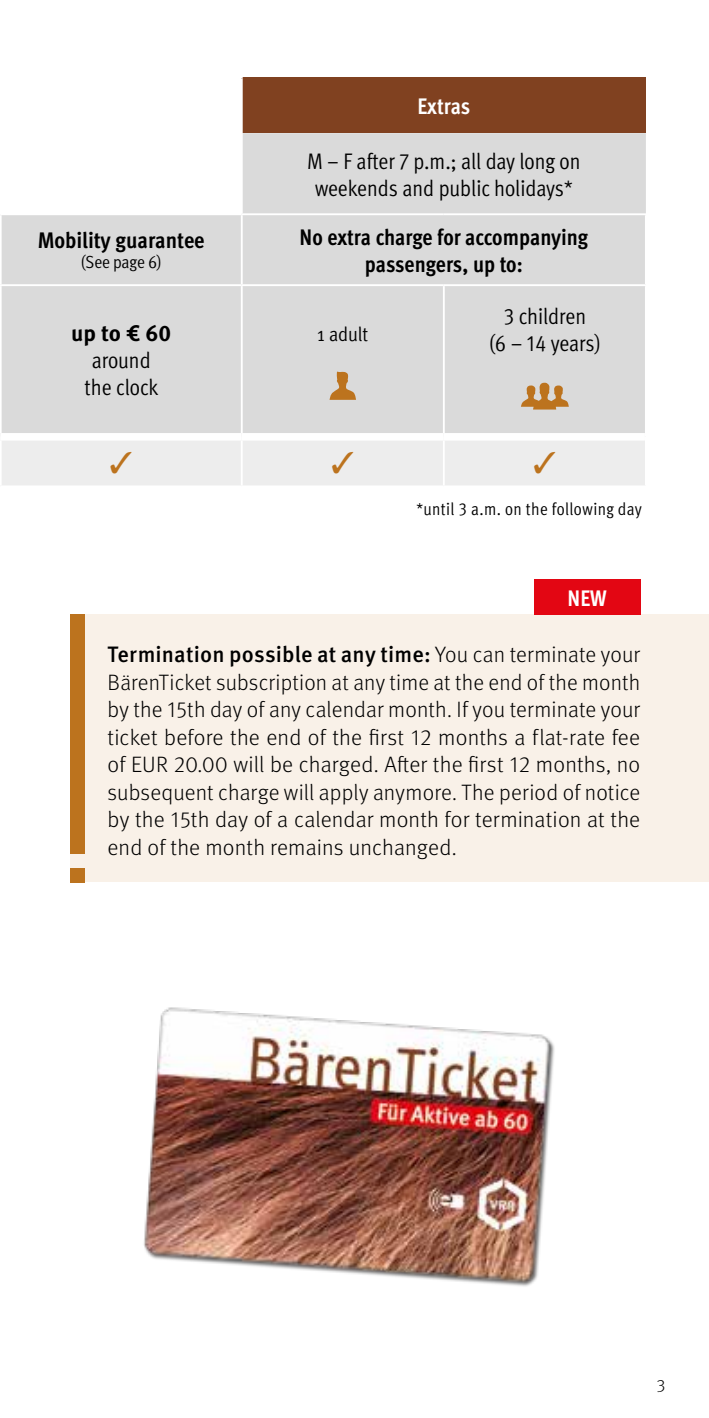
<style>
.page{position:relative;width:709px;height:1418px;background:#fff}
.page>*{position:absolute;margin:0;border:0;box-sizing:border-box;transform-origin:0 0}
.t1{font:22.5px/27px "Meta Pro Cond Norm";color:#000;text-align:center}
.t2{font:700 condensed 22.5px/27px "Meta Pro";color:#000;text-align:center}
.t3{font:700 condensed 22.5px "Meta Pro";color:#fff}
.t4{font:700 22.5px "Meta Pro";color:#000}
.t5{font:300 22.25px/27.5px "Meta Pro";letter-spacing:.005em;color:#000;text-align:justify}
.t6{font:20px "Meta Pro Cond Norm";color:#000}
.t7{font:condensed 17.5px "Meta Pro";letter-spacing:.02em;color:#000}
.t8{font:300 17.5px "Meta Pro";color:#000}
.s1{font-weight:500}
</style>
<div class="page">
<div style="left:242px;top:78px;width:404px;height:55px;background:#804120"></div>
<svg style="left:2px;top:133px;width:644px;height:300px;background:#ddd"></svg>
<hr style="left:645px;top:215px;width:2px;height:69px;background:#fff">
<hr style="left:0;top:284px;width:242px;height:2px;background:#fff">
<hr style="left:242px;top:284px;width:202px;height:2px;background:#fff">
<hr style="left:444px;top:284px;width:203px;height:2px;background:#fff">
<hr style="left:443px;top:286px;width:2px;height:147px;background:#fff">
<hr style="left:645px;top:286px;width:2px;height:151px;background:#fff">
<hr style="left:241px;top:215px;width:2px;height:69px;background:#fff">
<hr style="left:241px;top:286px;width:2px;height:147px;background:#fff">
<hr style="left:1px;top:213px;width:241px;height:2px;background:#fff">
<hr style="left:242px;top:213px;width:202px;height:2px;background:#fff">
<hr style="left:444px;top:213px;width:203px;height:2px;background:#fff">
<hr style="left:0;top:77px;width:243px;height:2px;background:#fff">
<hr style="left:241px;top:79px;width:2px;height:54px;background:#fff">
<hr style="left:241px;top:133px;width:2px;height:80px;background:#fff">
<svg style="left:329px;top:371px;width:27px;height:29px"></svg>
<svg style="left:521px;top:382px;width:48px;height:27px"></svg>
<div style="left:71px;top:614px;width:638px;height:268px;background:#f9f1e8"></div>
<div style="left:71px;top:614px;width:14px;height:239px;background:#bc731e"></div>
<div style="left:71px;top:868px;width:14px;height:14px;background:#bc731e"></div>
<div style="left:534px;top:579px;width:106px;height:35px;background:#e30613"></div>
<img style="left:144px;top:1007px;width:411px;height:280px">
<div style="left:2px;top:441px;width:643px;height:44px;background:#ededed"></div>
<p class="t2" style="left:38px;top:226px;width:168px">Mobility guarantee</p>
<p class="t7" style="left:81px;top:249px;width:81px">(See page 6)</p>
<p class="t4" style="left:71px;top:316px;width:101px">up to € 60</p>
<p class="t1" style="left:85px;top:345px;width:75px">around the clock</p>
<p class="t3" style="left:417px;top:89px;width:54px">Extras</p>
<p class="t1" style="left:307px;top:146px;width:275px">M – F after 7 p.m.; all day long on weekends and public holidays*</p>
<p class="t2" style="left:299px;top:222px;width:290px">No extra charge for accompanying passengers, up to:</p>
<p class="t6" style="left:317px;top:319px;width:52px">1 adult</p>
<p class="t1" style="left:489px;top:301px;width:112px">3 children<br>(6 – 14 years)</p>
<p class="t7" style="left:416px;top:496px;width:226px">*until 3 a.m. on the following day</p>
<p class="t3" style="left:567px;top:580px;width:41px">NEW</p>
<p class="t5" style="left:107px;top:639px;width:534px"><span class="s1">Termination possible at any time:</span> You can terminate your BärenTicket subscription at any time at the end of the month by the 15th day of any calendar month. If you terminate your ticket before the end of the first 12 months a flat-rate fee of EUR 20.00 will be charged. After the first 12 months, no subsequent charge will apply anymore. The period of notice by the 15th day of a calendar month for termination at the end of the month remains unchanged.</p>
<p class="t8" style="left:656px;top:1370px;width:10px">3</p>
</div>
